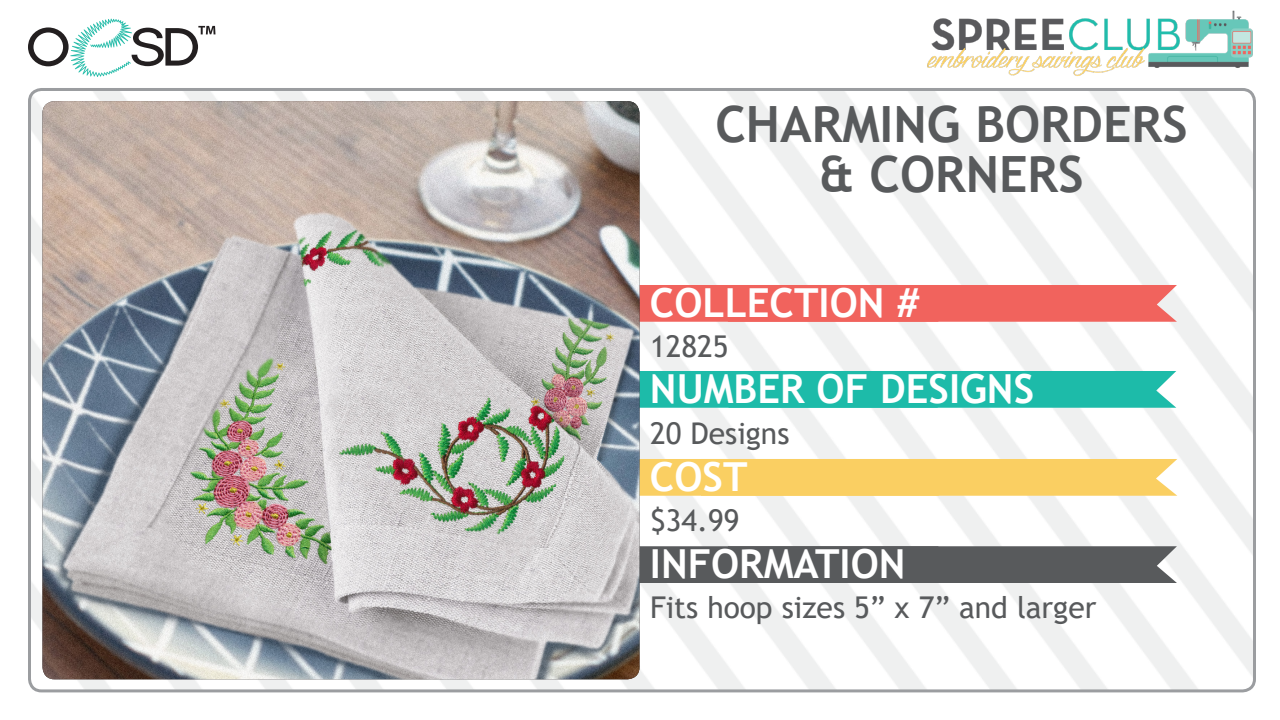
<style>
.page{position:relative;width:1280px;height:720px;background:#fff}
.page>*{position:absolute;margin:0;border:0;box-sizing:border-box;transform-origin:0 0}
.t1{font:700 50px/50px "Trebuchet MS";color:#585a5c;text-align:center}
.t2{font:700 40px "Trebuchet MS";color:#fff}
.t3{font:30px "Trebuchet MS";color:#585a5c}
</style>
<div class="page">
<div style="left:640px;top:285px;width:537px;height:37px;background:#f1635d"></div>
<div style="left:640px;top:371px;width:536px;height:37px;background:#1dbba9"></div>
<div style="left:640px;top:459px;width:537px;height:37px;background:#facf62"></div>
<div style="left:640px;top:546px;width:537px;height:37px;background:#585a5c"></div>
<img style="left:927px;top:10px;width:326px;height:66px">
<img style="left:42px;top:101px;width:598px;height:578px">
<svg style="left:28px;top:19px;width:187px;height:58px"></svg>
<p class="t1" style="left:715px;top:99px;width:474px">CHARMING BORDERS &amp; CORNERS</p>
<p class="t2" style="left:650px;top:278px;width:271px">COLLECTION #</p>
<p class="t3" style="left:650px;top:327px;width:80px">12825</p>
<p class="t2" style="left:650px;top:364px;width:386px">NUMBER OF DESIGNS</p>
<p class="t3" style="left:650px;top:414px;width:141px">20 Designs</p>
<p class="t2" style="left:650px;top:452px;width:99px">COST</p>
<p class="t3" style="left:650px;top:501px;width:91px">$34.99</p>
<p class="t2" style="left:650px;top:539px;width:257px">INFORMATION</p>
<p class="t3" style="left:650px;top:588px;width:448px">Fits hoop sizes 5” x 7” and larger</p>
</div>
